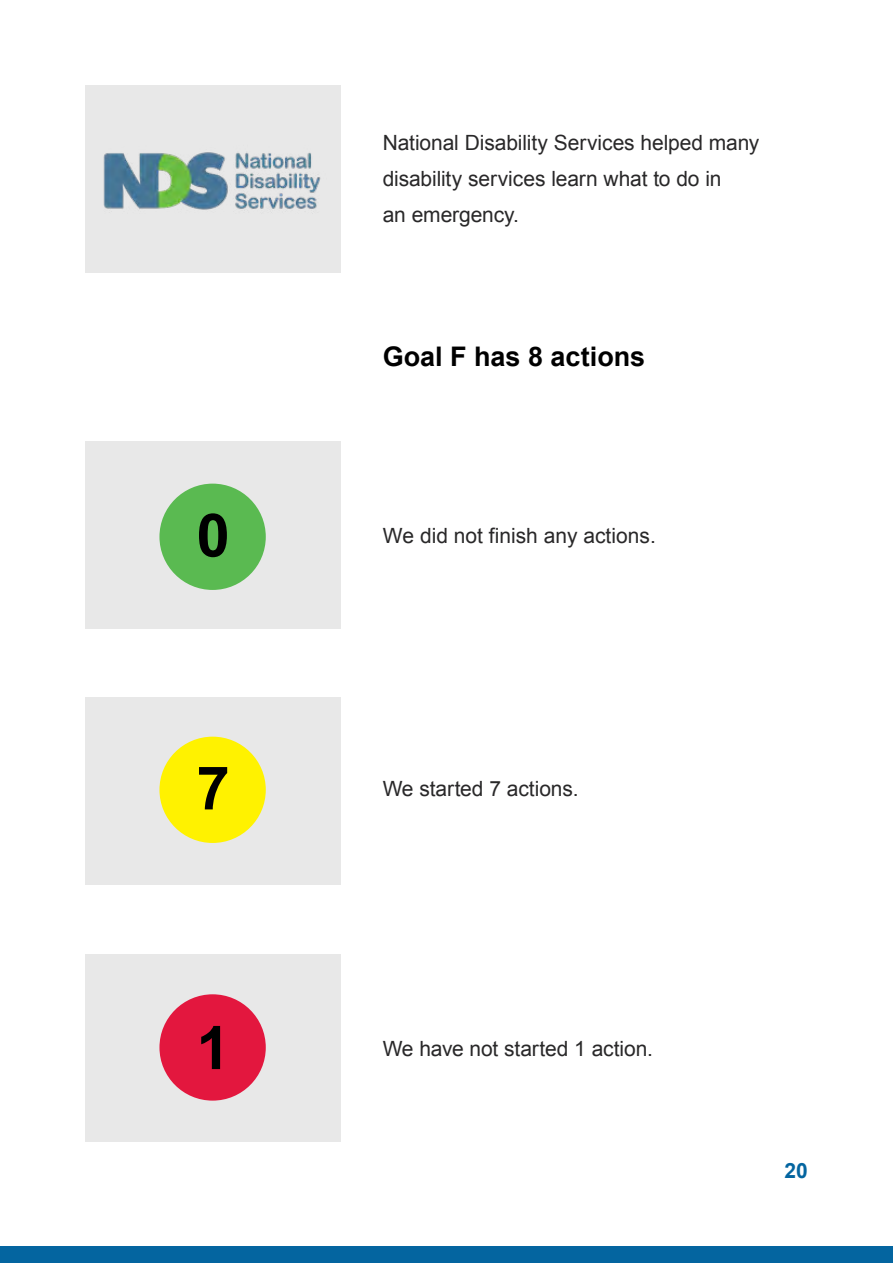
<style>
.page{position:relative;width:893px;height:1263px;background:#fff}
.page>*{position:absolute;margin:0;border:0;box-sizing:border-box;transform-origin:0 0}
.t1{font:700 60px "Arial";color:#000}
.t2{font:700 27px "Arial";color:#000}
.t3{font:21px/36px "Arial";letter-spacing:-.005em;color:#292829}
.t4{font:21px "Arial";color:#292829}
.t5{font:700 21px "Arial";color:#0465a0}
</style>
<div class="page">
<div style="left:0;top:1246px;width:893px;height:17px;background:#0465a0"></div>
<div style="left:85px;top:85px;width:255px;height:187px;background:#e8e8e8"></div>
<img style="left:103px;top:152px;width:218px;height:58px">
<div style="left:85px;top:442px;width:255px;height:187px;background:#e8e8e8"></div>
<div style="left:85px;top:697px;width:255px;height:187px;background:#e8e8e8"></div>
<div style="left:85px;top:954px;width:255px;height:187px;background:#e8e8e8"></div>
<div style="left:159px;top:737px;width:107px;height:106px;background:#fff200;border-radius:50%"></div>
<div style="left:159px;top:484px;width:107px;height:106px;background:#5aba51;border-radius:50%"></div>
<div style="left:159px;top:994px;width:107px;height:106px;background:#e3173e;border-radius:50%"></div>
<h1 class="t1" style="left:196px;top:496px;width:35px">0</h1>
<h1 class="t1" style="left:196px;top:749px;width:35px">7</h1>
<h1 class="t1" style="left:196px;top:1008px;width:35px">1</h1>
<p class="t3" style="left:383px;top:125px;width:378px">National Disability Services helped many disability services learn what to do in<br>an emergency.</p>
<h2 class="t2" style="left:383px;top:339px;width:264px">Goal F has 8 actions</h2>
<p class="t4" style="left:383px;top:522px;width:275px">We did not finish any actions.</p>
<p class="t3" style="left:383px;top:771px;width:197px">We started 7 actions.</p>
<p class="t3" style="left:383px;top:1030px;width:272px">We have not started 1 action.</p>
<p class="t5" style="left:785px;top:1157px;width:25px">20</p>
</div>
